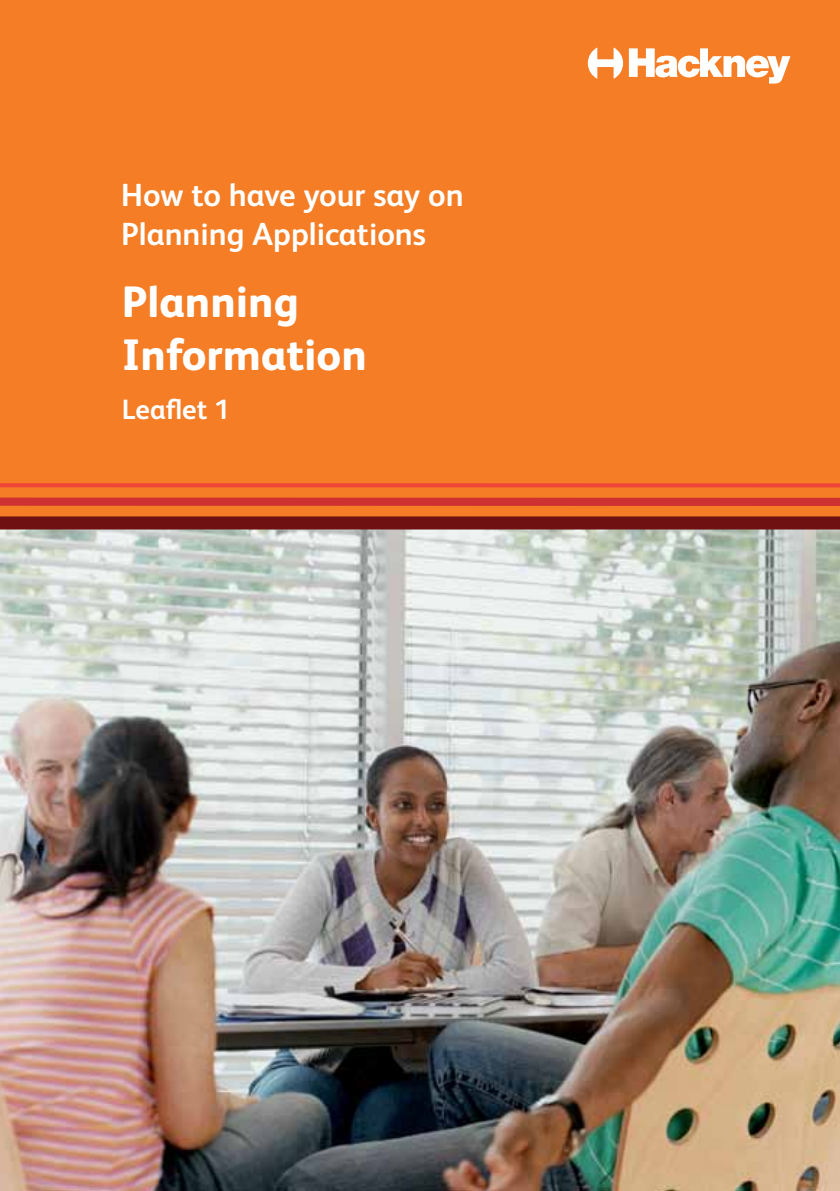
<style>
.page{position:relative;width:840px;height:1191px;background:#fff}
.page>*{position:absolute;margin:0;border:0;box-sizing:border-box;transform-origin:0 0}
.t1{font:800 44px/52.8px "FS Albert";color:#fff}
.t2{font:700 32px/38.4px "FS Albert";color:#fff}
.t3{font:700 28px "FS Albert";color:#fff}
</style>
<div class="page">
<img style="left:0;top:586px;width:839px;height:605px">
<div style="left:0;top:0;width:839px;height:523px;background:#f57d25"></div>
<svg style="left:587px;top:47px;width:35px;height:32px"></svg>
<svg style="left:628px;top:48px;width:162px;height:36px"></svg>
<svg style="left:0;top:483px;width:839px;height:103px"></svg>
<p class="t2" style="left:121px;top:175px;width:344px">How to have your say on<br>Planning Applications</p>
<h1 class="t1" style="left:122px;top:274px;width:246px">Planning<br>Information</h1>
<p class="t3" style="left:122px;top:390px;width:109px">Leaflet 1</p>
</div>
